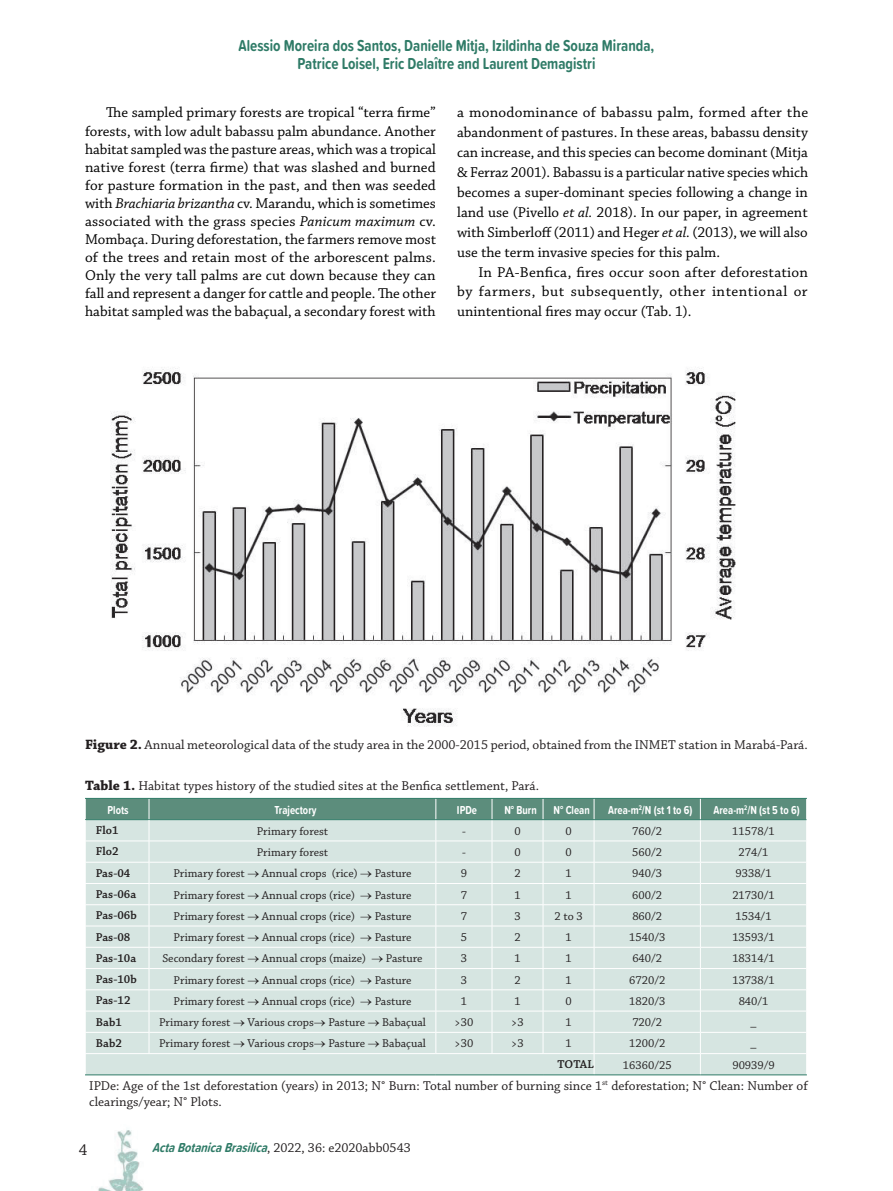
<style>
.page{position:relative;width:893px;height:1191px;background:#fff}
.page>*{position:absolute;margin:0;border:0;box-sizing:border-box;transform-origin:0 0}
.t1{font:700 16.5px/18px "Proxima Soft Cond";color:#2f7b67;text-align:center;scale:.91 1}
.t2{font:16.5px "Chaparral Pro";color:#231f20}
.t3{font:15px/18px "Chaparral Pro";color:#000001;text-align:justify}
.t4{font:13.5px/16.2px "Chaparral Pro";color:#231f20}
.t5{font:italic 700 13.5px "Proxima Soft Cond";color:#2f7b67;scale:.95 1}
.t6{font:12px "Chaparral Pro";color:#231f20}
.t7{font:600 12px "Chaparral Pro";color:#231f20}
.t8{font:700 12px "Proxima Soft Cond";color:#fff;scale:.9 1}
.s1{font-style:italic}
.s2{font-weight:700;font-size:14.25px}
.s3{font-family:"Chaparral Pro";font-weight:400;font-style:normal;color:#231f20}
</style>
<div class="page">
<img style="left:98px;top:1130px;width:45px;height:61px">
<img style="left:110px;top:367px;width:626px;height:360px">
<svg style="left:85px;top:799px;width:722px;height:275px;background:#cedfda"></svg>
<hr style="left:85px;top:798px;width:64px;height:1px;background:#2f7b67">
<hr style="left:149px;top:798px;width:287px;height:1px;background:#2f7b67">
<hr style="left:436px;top:798px;width:56px;height:1px;background:#2f7b67">
<hr style="left:492px;top:798px;width:51px;height:1px;background:#2f7b67">
<hr style="left:543px;top:798px;width:51px;height:1px;background:#2f7b67">
<hr style="left:594px;top:798px;width:106px;height:1px;background:#2f7b67">
<hr style="left:700px;top:798px;width:107px;height:1px;background:#2f7b67">
<hr style="left:85px;top:1074px;width:64px;height:1px;background:#2f7b67">
<hr style="left:149px;top:1074px;width:287px;height:1px;background:#2f7b67">
<hr style="left:436px;top:1074px;width:56px;height:1px;background:#2f7b67">
<hr style="left:492px;top:1074px;width:51px;height:1px;background:#2f7b67">
<hr style="left:543px;top:1074px;width:51px;height:1px;background:#2f7b67">
<hr style="left:594px;top:1074px;width:106px;height:1px;background:#2f7b67">
<hr style="left:700px;top:1074px;width:107px;height:1px;background:#2f7b67">
<p class="t1" style="left:239px;top:36px;width:458px">Alessio Moreira dos Santos, Danielle Mitja, Izildinha de Souza Miranda,<br>Patrice Loisel, Eric Delaître and Laurent Demagistri</p>
<p class="t3" style="left:85px;top:104px;width:353px;text-indent:21px">The sampled primary forests are tropical “terra firme” forests, with low adult babassu palm abundance. Another habitat sampled was the pasture areas, which was a tropical native forest (terra firme) that was slashed and burned for pasture formation in the past, and then was seeded with <span class="s1">Brachiaria brizantha</span> cv. Marandu, which is sometimes associated with the grass species <span class="s1">Panicum maximum</span> cv.<br>Mombaça. During deforestation, the farmers remove most of the trees and retain most of the arborescent palms.<br>Only the very tall palms are cut down because they can fall and represent a danger for cattle and people. The other habitat sampled was the babaçual, a secondary forest with</p>
<p class="t3" style="left:457px;top:103px;width:352px;line-height:20px">a monodominance of babassu palm, formed after the abandonment of pastures. In these areas, babassu density can increase, and this species can become dominant (Mitja &amp; Ferraz 2001). Babassu is a particular native species which becomes a super-dominant species following a change in land use (Pivello <span class="s1">et al.</span> 2018). In our paper, in agreement with Simberloff (2011) and Heger <span class="s1">et al.</span> (2013), we will also use the term invasive species for this palm.</p>
<p class="t3" style="left:457px;top:262px;width:352px;line-height:20px;text-indent:21px">In PA-Benfica, fires occur soon after deforestation by farmers, but subsequently, other intentional or unintentional fires may occur (Tab. 1).</p>
<p class="t4" style="left:85px;top:737px;width:724px"><span class="s2">Figure 2.</span> Annual meteorological data of the study area in the 2000-2015 period, obtained from the INMET station in Marabá-Pará.</p>
<p class="t4" style="left:85px;top:778px;width:456px"><span class="s2">Table 1.</span> Habitat types history of the studied sites at the Benfica settlement, Pará.</p>
<p class="t8" style="left:107px;top:801px;width:25px">Plots</p>
<p class="t8" style="left:274px;top:801px;width:48px">Trajectory</p>
<p class="t8" style="left:457px;top:801px;width:24px">IPDe</p>
<p class="t8" style="left:504px;top:801px;width:38px">N° Burn</p>
<p class="t8" style="left:553px;top:801px;width:42px">N° Clean</p>
<p class="t8" style="left:608px;top:801px;width:95px">Area-m<sup>2</sup>/N (st 1 to 6)</p>
<p class="t8" style="left:714px;top:801px;width:97px">Area-m<sup>2</sup>/N (st 5 to 6)</p>
<p class="t7" style="left:96px;top:823px;width:24px">Flo1</p>
<p class="t6" style="left:257px;top:824px;width:73px">Primary forest</p>
<p class="t6" style="left:462px;top:824px;width:5px">-</p>
<p class="t6" style="left:514px;top:824px;width:8px">0</p>
<p class="t6" style="left:565px;top:824px;width:8px">0</p>
<p class="t6" style="left:632px;top:824px;width:31px">760/2</p>
<p class="t6" style="left:732px;top:824px;width:44px">11578/1</p>
<p class="t7" style="left:96px;top:845px;width:24px">Flo2</p>
<p class="t6" style="left:257px;top:845px;width:73px">Primary forest</p>
<p class="t6" style="left:462px;top:845px;width:5px">-</p>
<p class="t6" style="left:514px;top:845px;width:8px">0</p>
<p class="t6" style="left:565px;top:845px;width:8px">0</p>
<p class="t6" style="left:632px;top:845px;width:31px">560/2</p>
<p class="t6" style="left:739px;top:845px;width:31px">274/1</p>
<p class="t7" style="left:96px;top:866px;width:36px">Pas-04</p>
<p class="t6" style="left:173px;top:867px;width:240px">Primary forest → Annual crops (rice) → Pasture</p>
<p class="t6" style="left:461px;top:867px;width:8px">9</p>
<p class="t6" style="left:514px;top:867px;width:8px">2</p>
<p class="t6" style="left:565px;top:867px;width:8px">1</p>
<p class="t6" style="left:632px;top:867px;width:31px">940/3</p>
<p class="t6" style="left:735px;top:867px;width:38px">9338/1</p>
<p class="t7" style="left:96px;top:887px;width:42px">Pas-06a</p>
<p class="t6" style="left:173px;top:888px;width:240px">Primary forest → Annual crops (rice) → Pasture</p>
<p class="t6" style="left:461px;top:888px;width:8px">7</p>
<p class="t6" style="left:514px;top:888px;width:8px">1</p>
<p class="t6" style="left:565px;top:888px;width:8px">1</p>
<p class="t6" style="left:632px;top:888px;width:31px">600/2</p>
<p class="t6" style="left:732px;top:888px;width:44px">21730/1</p>
<p class="t7" style="left:96px;top:908px;width:42px">Pas-06b</p>
<p class="t6" style="left:173px;top:909px;width:240px">Primary forest → Annual crops (rice) → Pasture</p>
<p class="t6" style="left:461px;top:909px;width:8px">7</p>
<p class="t6" style="left:514px;top:909px;width:8px">3</p>
<p class="t6" style="left:554px;top:909px;width:30px">2 to 3</p>
<p class="t6" style="left:632px;top:909px;width:31px">860/2</p>
<p class="t6" style="left:735px;top:909px;width:38px">1534/1</p>
<p class="t7" style="left:96px;top:930px;width:36px">Pas-08</p>
<p class="t6" style="left:173px;top:930px;width:240px">Primary forest → Annual crops (rice) → Pasture</p>
<p class="t6" style="left:461px;top:930px;width:8px">5</p>
<p class="t6" style="left:514px;top:930px;width:8px">2</p>
<p class="t6" style="left:565px;top:930px;width:8px">1</p>
<p class="t6" style="left:629px;top:930px;width:38px">1540/3</p>
<p class="t6" style="left:732px;top:930px;width:44px">13593/1</p>
<p class="t7" style="left:96px;top:951px;width:42px">Pas-10a</p>
<p class="t6" style="left:162px;top:952px;width:262px">Secondary forest → Annual crops (maize) → Pasture</p>
<p class="t6" style="left:461px;top:952px;width:8px">3</p>
<p class="t6" style="left:514px;top:952px;width:8px">1</p>
<p class="t6" style="left:565px;top:952px;width:8px">1</p>
<p class="t6" style="left:632px;top:952px;width:31px">640/2</p>
<p class="t6" style="left:732px;top:952px;width:44px">18314/1</p>
<p class="t7" style="left:96px;top:972px;width:42px">Pas-10b</p>
<p class="t6" style="left:173px;top:973px;width:240px">Primary forest → Annual crops (rice) → Pasture</p>
<p class="t6" style="left:461px;top:973px;width:8px">3</p>
<p class="t6" style="left:514px;top:973px;width:8px">2</p>
<p class="t6" style="left:565px;top:973px;width:8px">1</p>
<p class="t6" style="left:629px;top:973px;width:38px">6720/2</p>
<p class="t6" style="left:732px;top:973px;width:44px">13738/1</p>
<p class="t7" style="left:96px;top:993px;width:36px">Pas-12</p>
<p class="t6" style="left:173px;top:994px;width:240px">Primary forest → Annual crops (rice) → Pasture</p>
<p class="t6" style="left:461px;top:994px;width:8px">1</p>
<p class="t6" style="left:514px;top:994px;width:8px">1</p>
<p class="t6" style="left:565px;top:994px;width:8px">0</p>
<p class="t6" style="left:629px;top:994px;width:38px">1820/3</p>
<p class="t6" style="left:739px;top:994px;width:31px">840/1</p>
<p class="t7" style="left:96px;top:1015px;width:27px">Bab1</p>
<p class="t6" style="left:159px;top:1015px;width:268px">Primary forest → Various crops→ Pasture → Babaçual</p>
<p class="t6" style="left:455px;top:1015px;width:20px">&gt;30</p>
<p class="t6" style="left:511px;top:1015px;width:14px">&gt;3</p>
<p class="t6" style="left:565px;top:1015px;width:8px">1</p>
<p class="t6" style="left:632px;top:1015px;width:31px">720/2</p>
<p class="t6" style="left:751px;top:1015px;width:7px">_</p>
<p class="t7" style="left:96px;top:1036px;width:27px">Bab2</p>
<p class="t6" style="left:159px;top:1037px;width:268px">Primary forest → Various crops→ Pasture → Babaçual</p>
<p class="t6" style="left:455px;top:1037px;width:20px">&gt;30</p>
<p class="t6" style="left:511px;top:1037px;width:14px">&gt;3</p>
<p class="t6" style="left:565px;top:1037px;width:8px">1</p>
<p class="t6" style="left:629px;top:1037px;width:38px">1200/2</p>
<p class="t6" style="left:751px;top:1037px;width:7px">_</p>
<p class="t7" style="left:558px;top:1057px;width:38px">TOTAL</p>
<p class="t6" style="left:623px;top:1058px;width:50px">16360/25</p>
<p class="t6" style="left:732px;top:1058px;width:44px">90939/9</p>
<p class="t4" style="left:89px;top:1077px;width:720px">IPDe: Age of the 1st deforestation (years) in 2013; N° Burn: Total number of burning since 1<sup>st</sup> deforestation; N° Clean: Number of clearings/year; N° Plots.</p>
<p class="t2" style="left:79px;top:1141px;width:10px">4</p>
<p class="t5" style="left:152px;top:1137px;width:274px">ActaBotanicaBrasilica<span class="s3">, 2 0 2 2 , 3 6 : e 2 0 2 0 a b b 0 5 4 3</span></p>
</div>
